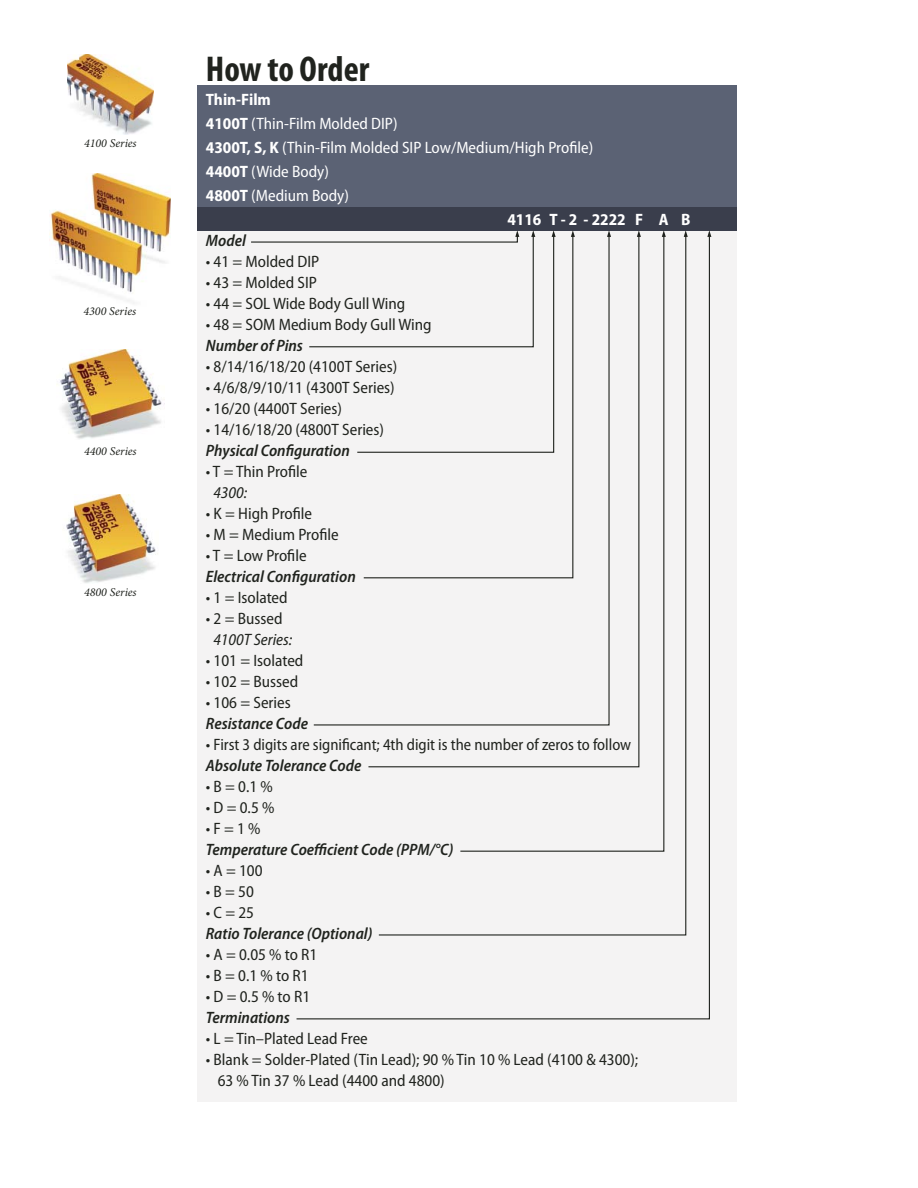
<style>
.page{position:relative;width:918px;height:1188px;background:#fff}
.page>*{position:absolute;margin:0;border:0;box-sizing:border-box;transform-origin:0 0}
.t1{font:700 condensed 36px "Myriad Pro";color:#20231e}
.t2{font:semi-condensed 16.5px/21px "Myriad Pro";color:#20231e}
.t3{font:italic 600 semi-condensed 16.5px "Myriad Pro";color:#20231e}
.t4{font:semi-condensed 16.5px "Myriad Pro";color:#fff}
.t5{font:700 semi-condensed 16.5px "Myriad Pro";color:#fff}
.t6{font:italic semi-condensed 16.5px "Myriad Pro";color:#20231e}
.t7{font:italic 12px "Minion Pro";color:#20231e}
.s1{font-weight:700}
</style>
<div class="page">
<div style="left:197px;top:230px;width:540px;height:872px;background:#f4f3f3"></div>
<div style="left:197px;top:207px;width:540px;height:23px;background:#3a3e4c"></div>
<div style="left:197px;top:86px;width:540px;height:121px;background:#5b6274"></div>
<svg style="left:250px;top:230px;width:306px;height:13px"></svg>
<img style="left:66px;top:495px;width:92px;height:88px">
<img style="left:57px;top:349px;width:105px;height:90px">
<svg style="left:684px;top:230px;width:4px;height:5px"></svg>
<svg style="left:295px;top:235px;width:415px;height:785px"></svg>
<svg style="left:707px;top:230px;width:4px;height:7px"></svg>
<img style="left:67px;top:54px;width:86px;height:80px">
<img style="left:50px;top:174px;width:121px;height:130px">
<p class="t7" style="left:84px;top:139px;width:54px">4100 Series</p>
<p class="t7" style="left:83px;top:307px;width:54px">4300 Series</p>
<p class="t7" style="left:84px;top:446px;width:54px">4400 Series</p>
<p class="t7" style="left:84px;top:588px;width:54px">4800 Series</p>
<h1 class="t1" style="left:206px;top:57px;width:165px">How to Order</h1>
<p class="t5" style="left:206px;top:93px;width:67px">Thin-Film</p>
<p class="t4" style="left:206px;top:117px;width:193px"><span class="s1">4100T</span> (Thin-Film Molded DIP)</p>
<p class="t4" style="left:206px;top:141px;width:389px"><span class="s1">4300T, S, K</span> (Thin-Film Molded SIP Low/Medium/High Profile)</p>
<p class="t4" style="left:206px;top:165px;width:125px"><span class="s1">4400T</span> (Wide Body)</p>
<p class="t4" style="left:206px;top:189px;width:145px"><span class="s1">4800T</span> (Medium Body)</p>
<p class="t5" style="left:507px;top:213px;width:185px">4116 T - 2 - 2222 F A B</p>
<p class="t3" style="left:206px;top:234px;width:41px">Model</p>
<p class="t2" style="left:206px;top:252px;width:115px">• 41 = Molded DIP</p>
<p class="t2" style="left:206px;top:273px;width:113px">• 43 = Molded SIP</p>
<p class="t2" style="left:206px;top:294px;width:201px">• 44 = SOL Wide Body Gull Wing</p>
<p class="t2" style="left:206px;top:315px;width:227px">• 48 = SOM Medium Body Gull Wing</p>
<p class="t3" style="left:206px;top:339px;width:99px">Number of Pins</p>
<p class="t2" style="left:206px;top:357px;width:193px">• 8/14/16/18/20 (4100T Series)</p>
<p class="t2" style="left:206px;top:378px;width:190px">• 4/6/8/9/10/11 (4300T Series)</p>
<p class="t2" style="left:206px;top:399px;width:138px">• 16/20 (4400T Series)</p>
<p class="t2" style="left:206px;top:420px;width:180px">• 14/16/18/20 (4800T Series)</p>
<p class="t3" style="left:206px;top:444px;width:145px">Physical Configuration</p>
<p class="t2" style="left:206px;top:462px;width:103px">• T = Thin Profile</p>
<p class="t6" style="left:213px;top:486px;width:35px">4300:</p>
<p class="t2" style="left:206px;top:504px;width:108px">• K = High Profile</p>
<p class="t2" style="left:206px;top:525px;width:134px">• M = Medium Profile</p>
<p class="t2" style="left:206px;top:546px;width:102px">• T = Low Profile</p>
<p class="t3" style="left:206px;top:570px;width:151px">Electrical Configuration</p>
<p class="t2" style="left:206px;top:588px;width:83px">• 1 = Isolated</p>
<p class="t2" style="left:206px;top:609px;width:78px">• 2 = Bussed</p>
<p class="t6" style="left:213px;top:633px;width:80px">4100T Series:</p>
<p class="t2" style="left:206px;top:651px;width:99px">• 101 = Isolated</p>
<p class="t2" style="left:206px;top:672px;width:94px">• 102 = Bussed</p>
<p class="t2" style="left:206px;top:693px;width:86px">• 106 = Series</p>
<p class="t3" style="left:206px;top:717px;width:104px">Resistance Code</p>
<p class="t2" style="left:206px;top:735px;width:427px">• First 3 digits are significant; 4th digit is the number of zeros to follow</p>
<p class="t3" style="left:206px;top:759px;width:157px">Absolute Tolerance Code</p>
<p class="t2" style="left:206px;top:777px;width:68px">• B = 0.1 %</p>
<p class="t2" style="left:206px;top:798px;width:70px">• D = 0.5 %</p>
<p class="t2" style="left:206px;top:819px;width:56px">• F = 1 %</p>
<p class="t3" style="left:206px;top:843px;width:249px">Temperature Coefficient Code (PPM/°C)</p>
<p class="t2" style="left:206px;top:861px;width:58px">• A = 100</p>
<p class="t2" style="left:206px;top:882px;width:50px">• B = 50</p>
<p class="t2" style="left:206px;top:903px;width:50px">• C = 25</p>
<p class="t3" style="left:206px;top:927px;width:168px">Ratio Tolerance (Optional)</p>
<p class="t2" style="left:206px;top:945px;width:113px">• A = 0.05 % to R1</p>
<p class="t2" style="left:206px;top:966px;width:104px">• B = 0.1 % to R1</p>
<p class="t2" style="left:206px;top:987px;width:106px">• D = 0.5 % to R1</p>
<p class="t3" style="left:206px;top:1011px;width:86px">Terminations</p>
<p class="t2" style="left:206px;top:1029px;width:163px">• L = Tin–Plated Lead Free</p>
<p class="t2" style="left:218px;top:1050px;width:422px;text-indent:-12px">• Blank = Solder-Plated (Tin Lead); 90 % Tin 10 % Lead (4100 &amp; 4300);<br>63 % Tin 37 % Lead (4400 and 4800)</p>
</div>
